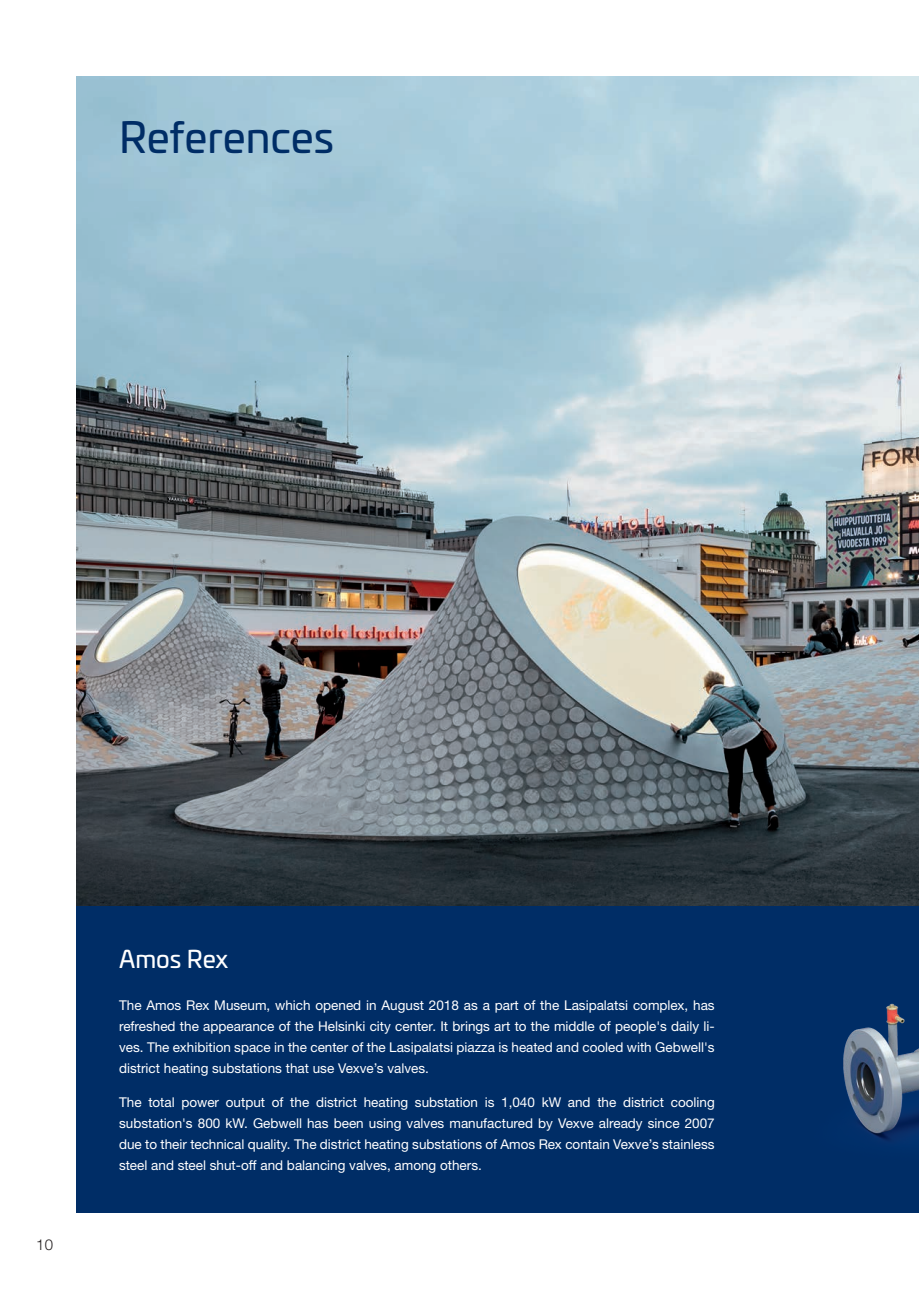
<style>
.page{position:relative;width:919px;height:1289px;background:#fff}
.page>*{position:absolute;margin:0;border:0;box-sizing:border-box;transform-origin:0 0}
.t1{font:42px "Univia Pro";color:#002d66}
.t2{font:24px "Univia Pro";color:#fff}
.t3{font:300 15px "Helvetica Neue LTW1 G";color:#231f20}
.t4{font:13.5px/21px "Helvetica Neue LTW1 G";color:#fff;text-align:justify}
</style>
<div class="page">
<img style="left:77px;top:77px;width:841px;height:829px">
<div style="left:77px;top:906px;width:841px;height:306px;background:#002d66"></div>
<img style="left:843px;top:1003px;width:75px;height:136px">
<h1 class="t1" style="left:119px;top:106px;width:216px">References</h1>
<p class="t3" style="left:36px;top:1235px;width:18px">10</p>
<h2 class="t2" style="left:119px;top:941px;width:111px">Amos Rex</h2>
<p class="t4" style="left:119px;top:994px;width:597px">The Amos Rex Museum, which opened in August 2018 as a part of the Lasipalatsi complex, has refreshed the appearance of the Helsinki city center. It brings art to the middle of people's daily li&shy;ves. The exhibition space in the center of the Lasipalatsi piazza is heated and cooled with Gebwell's district heating substations that use Vexve’s valves.</p>
<p class="t4" style="left:119px;top:1091px;width:597px">The total power output of the district heating substation is 1,040 kW and the district cooling substation's 800 kW. Gebwell has been using valves manufactured by Vexve already since 2007 due to their technical quality. The district heating substations of Amos Rex contain Vexve’s stainless steel and steel shut-off and balancing valves, among others.</p>
</div>
